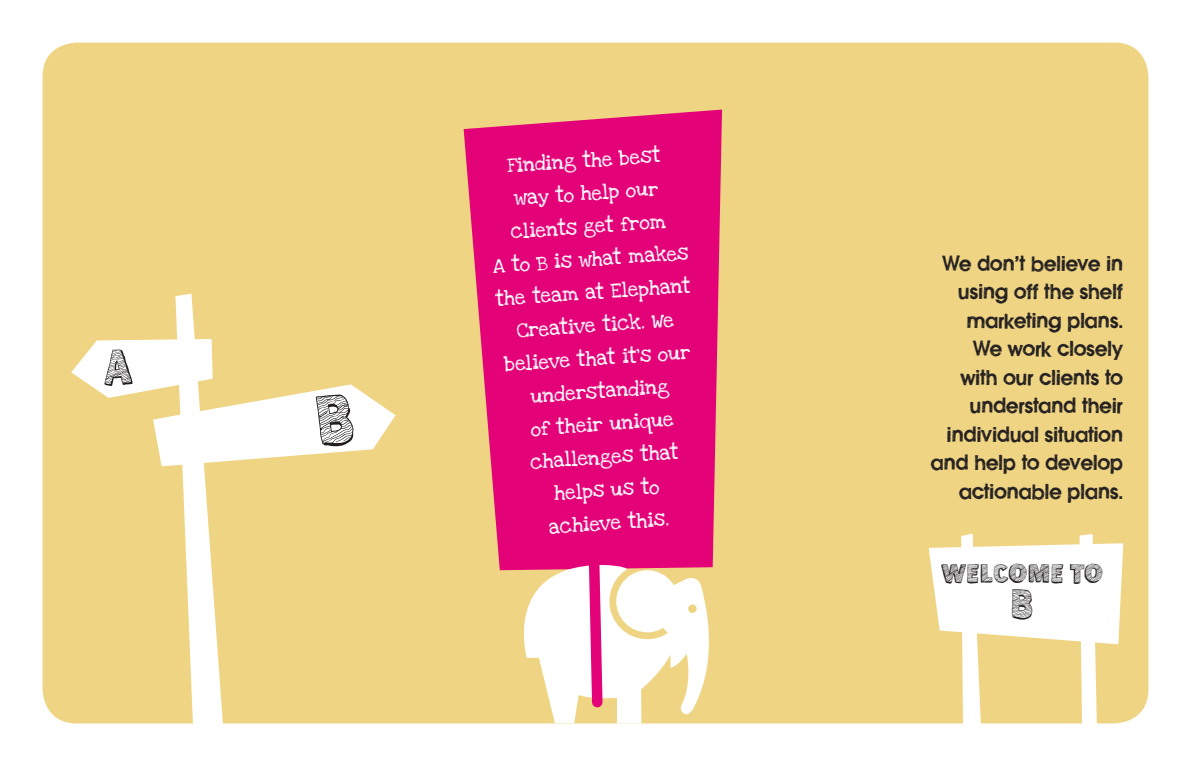
<style>
.page{position:relative;width:1191px;height:766px;background:#fff}
.page>*{position:absolute;margin:0;border:0;box-sizing:border-box;transform-origin:0 0}
.t1{font:40.95px "Not Tuned TV";color:#231f20}
.t2{font:25.35px "Not Tuned TV";letter-spacing:-.005em;color:#231f20}
.t3{font:22.5px/28.5px "Fat Bat Alt";letter-spacing:.005em;color:#231f20;text-align:right}
.t4{font:15px/33px "Love Ya Like A Sister";color:#fff;text-align:center}
</style>
<div class="page">
<div style="left:43px;top:43px;width:1105px;height:680px;background:#efd583;border-radius:34px"></div>
<svg style="left:463px;top:109px;width:259px;height:461px;background:#e51a79"></svg>
<svg style="left:502px;top:547px;width:218px;height:176px"></svg>
<svg style="left:928px;top:533px;width:195px;height:191px"></svg>
<svg style="left:71px;top:293px;width:324px;height:431px"></svg>
<p class="t4" style="left:485px;top:152px;width:197px;rotate:-4deg">Finding the best<br>way to help our clients get from<br>A to B is what makes</p>
<p class="t4" style="left:494px;top:283px;width:197px;rotate:-4deg">the team at Elephant</p>
<p class="t4" style="left:501px;top:316px;width:187px;rotate:-4deg">Creative tick. We believe that it’s our</p>
<p class="t4" style="left:524px;top:381px;width:150px;rotate:-4deg">understanding of their unique challenges that</p>
<p class="t4" style="left:546px;top:478px;width:122px;rotate:-4deg">helps us to achieve this.</p>
<p class="t3" style="left:930px;top:249px;width:194px">We don’t believe in using off the shelf marketing plans.<br>We work closely with our clients to understand their individual situation and help to develop actionable plans.</p>
<p class="t2" style="left:941px;top:562px;width:164px">WELCOME TO</p>
<p class="t1" style="left:1009px;top:585px;width:28px">B</p>
</div>
